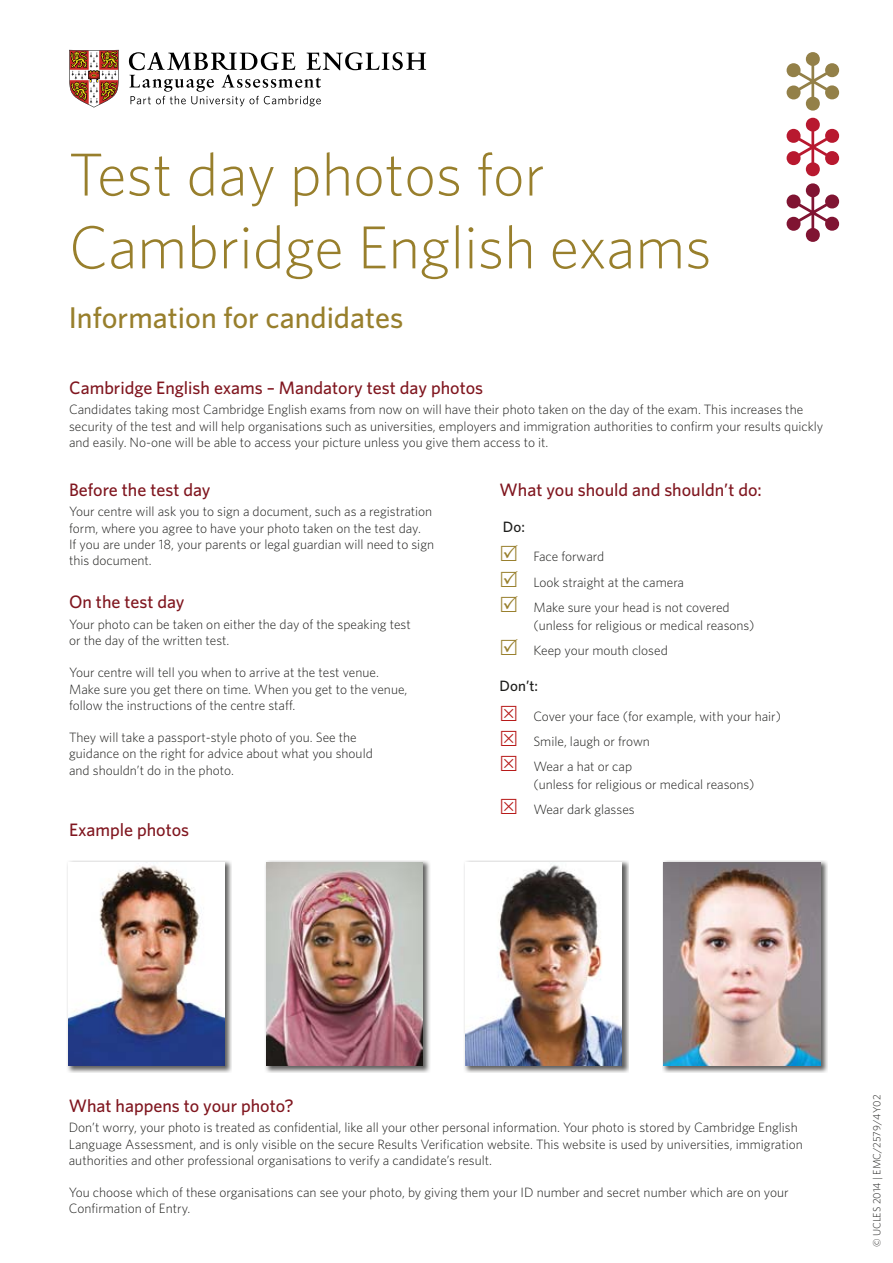
<style>
.page{position:relative;width:893px;height:1263px;background:#fff}
.page>*{position:absolute;margin:0;border:0;box-sizing:border-box;transform-origin:0 0}
.t1{font:300 60.6px/72.8px "Whitney";color:#987f2c}
.t2{font:500 30px "Whitney";color:#987f2c}
.t3{font:500 18px "Whitney";color:#80161f}
.t4{font:500 15px "Whitney";color:#1d1d1b}
.t5{font:300 13.5px/16.2px "Whitney";color:#1d1d1b}
.t6{font:300 10.5px "Whitney";color:#1d1d1b}
</style>
<div class="page">
<svg style="left:69px;top:50px;width:50px;height:58px"></svg>
<svg style="left:129px;top:52px;width:297px;height:54px"></svg>
<img style="left:67px;top:860px;width:165px;height:213px">
<img style="left:68px;top:862px;width:156px;height:203px">
<img style="left:265px;top:860px;width:165px;height:213px">
<img style="left:267px;top:862px;width:156px;height:203px">
<img style="left:464px;top:860px;width:165px;height:213px">
<img style="left:465px;top:862px;width:156px;height:203px">
<img style="left:662px;top:860px;width:165px;height:213px">
<img style="left:664px;top:862px;width:156px;height:203px">
<svg style="left:787px;top:52px;width:52px;height:59px"></svg>
<svg style="left:787px;top:118px;width:52px;height:58px"></svg>
<svg style="left:787px;top:183px;width:52px;height:59px"></svg>
<h1 class="t1" style="left:69px;top:143px;width:644px">Test day photos for<br>Cambridge English exams</h1>
<h2 class="t2" style="left:69px;top:306px;width:336px">Information for candidates</h2>
<h3 class="t3" style="left:69px;top:381px;width:416px">Cambridge English exams – Mandatory test day photos</h3>
<p class="t5" style="left:69px;top:403px;width:756px">Candidates taking most Cambridge English exams from now on will have their photo taken on the day of the exam. This increases the security of the test and will help organisations such as universities, employers and immigration authorities to confirm your results quickly and easily. No-one will be able to access your picture unless you give them access to it.</p>
<h3 class="t3" style="left:69px;top:483px;width:143px">Before the test day</h3>
<p class="t5" style="left:69px;top:505px;width:367px">Your centre will ask you to sign a document, such as a registration form, where you agree to have your photo taken on the test day.<br>If you are under 18, your parents or legal guardian will need to sign this document.</p>
<h3 class="t3" style="left:69px;top:595px;width:117px">On the test day</h3>
<p class="t5" style="left:69px;top:617px;width:343px">Your photo can be taken on either the day of the speaking test or the day of the written test.</p>
<p class="t5" style="left:69px;top:665px;width:340px">Your centre will tell you when to arrive at the test venue.<br>Make sure you get there on time. When you get to the venue, follow the instructions of the centre staff.</p>
<p class="t5" style="left:69px;top:730px;width:305px">They will take a passport-style photo of you. See the guidance on the right for advice about what you should and shouldn’t do in the photo.</p>
<h3 class="t3" style="left:69px;top:823px;width:122px">Example photos</h3>
<h3 class="t3" style="left:500px;top:483px;width:264px">What you should and shouldn’t do:</h3>
<p class="t4" style="left:503px;top:521px;width:23px">Do:</p>
<p class="t5" style="left:533px;top:545px;width:198px;line-height:25.2px">Face forward<br>Look straight at the camera<br>Make sure your head is not covered</p>
<p class="t5" style="left:533px;top:614px;width:223px;line-height:25.2px">(unless for religious or medical reasons)<br>Keep your mouth closed</p>
<p class="t4" style="left:500px;top:680px;width:40px">Don’t:</p>
<p class="t5" style="left:533px;top:704px;width:249px;line-height:25.2px">Cover your face (for example, with your hair)<br>Smile, laugh or frown<br>Wear a hat or cap</p>
<p class="t5" style="left:533px;top:773px;width:223px;line-height:25.2px">(unless for religious or medical reasons)<br>Wear dark glasses</p>
<h3 class="t3" style="left:69px;top:1099px;width:227px">What happens to your photo?</h3>
<p class="t5" style="left:69px;top:1120px;width:736px">Don’t worry, your photo is treated as confidential, like all your other personal information. Your photo is stored by Cambridge English<br>Language Assessment, and is only visible on the secure Results Verification website. This website is used by universities, immigration authorities and other professional organisations to verify a candidate’s result.</p>
<p class="t5" style="left:69px;top:1185px;width:721px">You choose which of these organisations can see your photo, by giving them your ID number and secret number which are on your<br>Confirmation of Entry.</p>
<p class="t6" style="left:873px;top:1247px;width:154px;rotate:-90deg">© UCLES 2014 | EMC/2579/4Y02</p>
</div>
